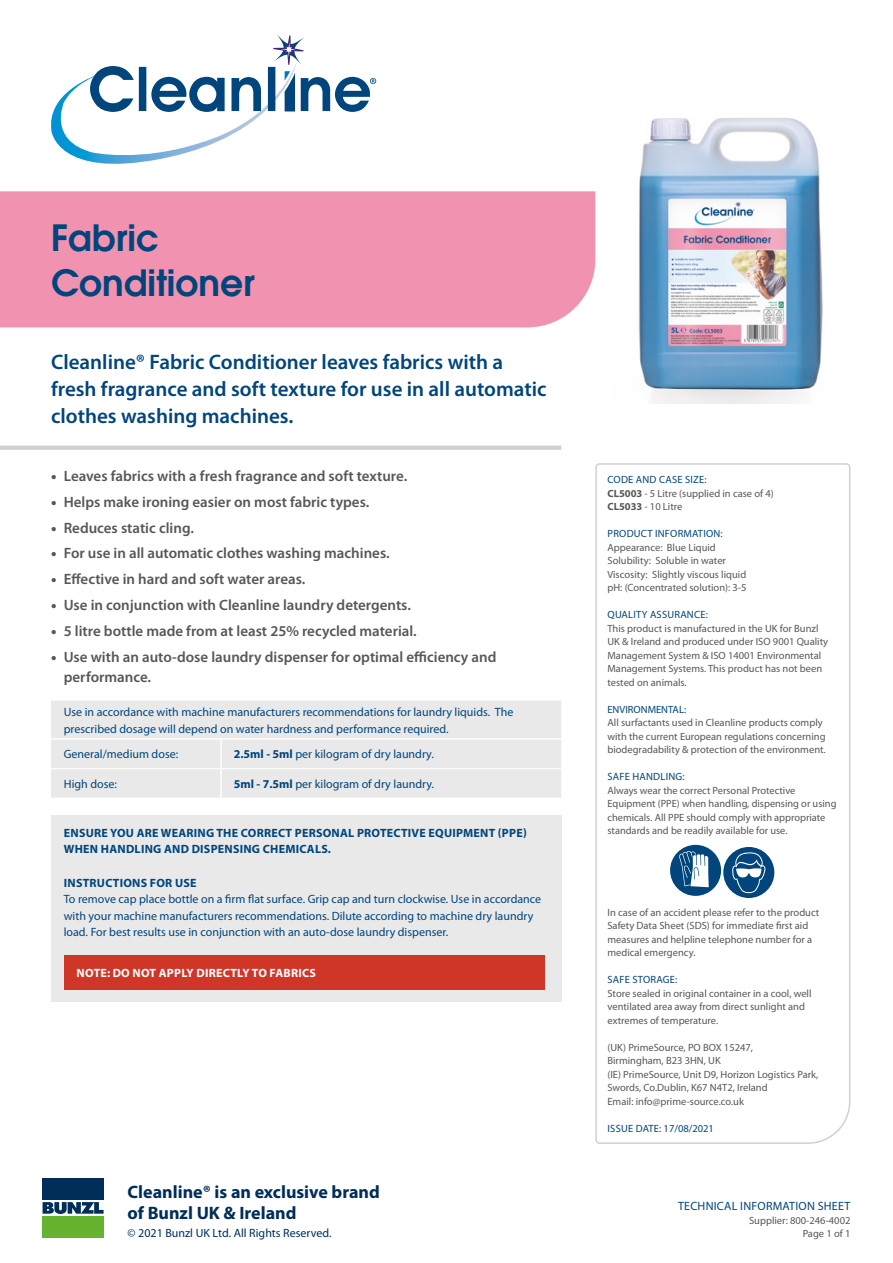
<style>
.page{position:relative;width:893px;height:1263px;background:#fff}
.page>*{position:absolute;margin:0;border:0;box-sizing:border-box;transform-origin:0 0}
.TOP_Product_Name{font:600 36px/45px "Avant Garde";color:#00457c}
.TOP_Product_Summary{font:600 21px/27px "Myriad Pro";color:#00457c}
.t1{font:700 18px/21px "Myriad Pro";color:#002d59}
.t2{font:600 15px/19.5px "Myriad Pro";color:#575756}
.DIRECTIONS_Text{font:12px/16.5px "Myriad Pro";color:#00457c}
.DIRECTIONS_Title_CAP{font:12px/16.5px "Myriad Pro";color:#00457c}
.DIRECTIONS_Title_CAP-2{font:700 12px/16.5px "Myriad Pro";letter-spacing:.02em;color:#00457c}
.t3{font:12px "Myriad Pro";color:#002d59}
.t4{font:700 12px "Myriad Pro";letter-spacing:.02em;color:#fff}
.TOP_Product_Name-2{font:12px "Myriad Pro";letter-spacing:.02em;color:#00457c}
.Technical_Info_Small{font:10.5px/13.5px "Myriad Pro";color:#575756}
.Techncial_Title{font:10.5px "Myriad Pro";letter-spacing:.02em;color:#00457c}
.Technical_Info_Small-2{font:10.5px "Myriad Pro";color:#00457c}
.s1{font-weight:900}
.s2{font-weight:700}
</style>
<div class="page">
<svg style="left:42px;top:1178px;width:62px;height:60px"></svg>
<div style="left:43px;top:1178px;width:61px;height:22px;background:#002d59"></div>
<div style="left:43px;top:1216px;width:61px;height:21px;background:#65b32e"></div>
<svg style="left:43px;top:1202px;width:61px;height:12px"></svg>
<svg style="left:51px;top:35px;width:325px;height:129px"></svg>
<div style="left:0;top:191px;width:595px;height:136px;background:#f192b0"></div>
<hr style="left:0;top:446px;width:561px;height:4px;background:#d0d0d0">
<div style="left:51px;top:701px;width:510px;height:97px;background:#e9e9e9"></div>
<hr style="left:51px;top:738px;width:170px;height:2px;background:#fff">
<hr style="left:221px;top:738px;width:340px;height:2px;background:#fff">
<hr style="left:220px;top:740px;width:2px;height:28px;background:#fff">
<hr style="left:220px;top:769px;width:2px;height:29px;background:#fff">
<hr style="left:51px;top:768px;width:170px;height:1px;background:#fff">
<hr style="left:221px;top:768px;width:340px;height:1px;background:#fff">
<div style="left:51px;top:815px;width:510px;height:187px;background:#e9e9e9"></div>
<div style="left:64px;top:955px;width:480px;height:34px;background:#cf3628"></div>
<svg style="left:595px;top:463px;width:256px;height:681px"></svg>
<img style="left:638px;top:118px;width:185px;height:286px">
<p class="TOP_Product_Name" style="left:51px;top:215px;width:205px">Fabric<br>Conditioner</p>
<p class="TOP_Product_Summary" style="left:51px;top:348px;width:497px">Cleanline® Fabric Conditioner leaves fabrics with a fresh fragrance and soft texture for use in all automatic clothes washing machines.</p>
<p class="t2" style="left:51px;top:466px;width:358px"><span class="s1">•</span> Leaves fabrics with a fresh fragrance and soft texture.</p>
<p class="t2" style="left:51px;top:492px;width:320px"><span class="s1">•</span> Helps make ironing easier on most fabric types.</p>
<p class="t2" style="left:51px;top:518px;width:144px"><span class="s1">•</span> Reduces static cling.</p>
<p class="t2" style="left:51px;top:544px;width:340px"><span class="s1">•</span> For use in all automatic clothes washing machines.</p>
<p class="t2" style="left:51px;top:570px;width:256px"><span class="s1">•</span> Effective in hard and soft water areas.</p>
<p class="t2" style="left:51px;top:596px;width:361px"><span class="s1">•</span> Use in conjunction with Cleanline laundry detergents.</p>
<p class="t2" style="left:51px;top:621px;width:367px"><span class="s1">•</span> 5 litre bottle made from at least 25% recycled material.</p>
<p class="t2" style="left:64px;top:647px;width:434px;text-indent:-13px"><span class="s1">•</span> Use with an auto-dose laundry dispenser for optimal efficiency and performance.</p>
<p class="DIRECTIONS_Text" style="left:64px;top:704px;width:451px">Use in accordance with machine manufacturers recommendations for laundry liquids. The prescribed dosage will depend on water hardness and performance required.</p>
<p class="DIRECTIONS_Text" style="left:64px;top:746px;width:116px">General/medium dose:</p>
<p class="DIRECTIONS_Text" style="left:234px;top:746px;width:202px"><span class="s2">2.5ml - 5ml</span> per kilogram of dry laundry.</p>
<p class="DIRECTIONS_Text" style="left:64px;top:776px;width:55px">High dose:</p>
<p class="DIRECTIONS_Text" style="left:234px;top:776px;width:202px"><span class="s2">5ml - 7.5ml</span> per kilogram of dry laundry.</p>
<p class="DIRECTIONS_Title_CAP-2" style="left:64px;top:824px;width:464px">ENSURE YOU ARE WEARING THE CORRECT PERSONAL PROTECTIVE EQUIPMENT (PPE)<br>WHEN HANDLING AND DISPENSING CHEMICALS.</p>
<p class="DIRECTIONS_Title_CAP-2" style="left:64px;top:874px;width:134px">INSTRUCTIONS FOR USE</p>
<p class="DIRECTIONS_Title_CAP" style="left:64px;top:891px;width:479px">To remove cap place bottle on a firm flat surface. Grip cap and turn clockwise. Use in accordance with your machine manufacturers recommendations. Dilute according to machine dry laundry load. For best results use in conjunction with an auto-dose laundry dispenser.</p>
<p class="t4" style="left:77px;top:966px;width:241px">NOTE: DO NOT APPLY DIRECTLY TO FABRICS</p>
<h3 class="t1" style="left:128px;top:1182px;width:254px">Cleanline® is an exclusive brand of Bunzl UK &amp; Ireland</h3>
<p class="t3" style="left:128px;top:1227px;width:205px">© 2021 Bunzl UK Ltd. All Rights Reserved.</p>
<p class="Techncial_Title" style="left:608px;top:474px;width:101px">CODE AND CASE SIZE:</p>
<p class="Technical_Info_Small" style="left:607px;top:487px;width:168px"><span class="s2">CL5003</span> - 5 Litre (supplied in case of 4)</p>
<p class="Technical_Info_Small" style="left:607px;top:500px;width:76px"><span class="s2">CL5033</span> - 10 Litre</p>
<p class="Techncial_Title" style="left:608px;top:528px;width:117px">PRODUCT INFORMATION:</p>
<p class="Technical_Info_Small" style="left:607px;top:541px;width:110px">Appearance: Blue Liquid</p>
<p class="Technical_Info_Small" style="left:607px;top:554px;width:120px">Solubility: Soluble in water</p>
<p class="Technical_Info_Small" style="left:607px;top:568px;width:140px">Viscosity: Slightly viscous liquid</p>
<p class="Technical_Info_Small" style="left:607px;top:581px;width:141px">pH: (Concentrated solution): 3-5</p>
<p class="Techncial_Title" style="left:608px;top:609px;width:102px">QUALITY ASSURANCE:</p>
<p class="Technical_Info_Small" style="left:607px;top:622px;width:222px">This product is manufactured in the UK for Bunzl UK &amp; Ireland and produced under ISO 9001 Quality Management System &amp; ISO 14001 Environmental Management Systems. This product has not been tested on animals.</p>
<p class="Technical_Info_Small-2" style="left:607px;top:703px;width:80px">ENVIRONMENTAL:</p>
<p class="Technical_Info_Small" style="left:607px;top:716px;width:220px">All surfactants used in Cleanline products comply with the current European regulations concerning biodegradability &amp; protection of the environment.</p>
<p class="Techncial_Title" style="left:608px;top:771px;width:79px">SAFE HANDLING:</p>
<p class="Technical_Info_Small" style="left:607px;top:784px;width:231px">Always wear the correct Personal Protective Equipment (PPE) when handling, dispensing or using chemicals. All PPE should comply with appropriate standards and be readily available for use.</p>
<p class="Technical_Info_Small" style="left:607px;top:906px;width:213px">In case of an accident please refer to the product Safety Data Sheet (SDS) for immediate first aid measures and helpline telephone number for a medical emergency.</p>
<p class="Techncial_Title" style="left:608px;top:974px;width:71px">SAFE STORAGE:</p>
<p class="Technical_Info_Small" style="left:607px;top:987px;width:206px">Store sealed in original container in a cool, well ventilated area away from direct sunlight and extremes of temperature.</p>
<p class="Technical_Info_Small" style="left:607px;top:1041px;width:212px">(UK) PrimeSource, PO BOX 15247,<br>Birmingham, B23 3HN, UK<br>(IE) PrimeSource, Unit D9, Horizon Logistics Park, Swords, Co.Dublin, K67 N4T2, Ireland</p>
<p class="Technical_Info_Small" style="left:607px;top:1095px;width:138px">Email: info@prime-source.co.uk</p>
<p class="Techncial_Title" style="left:608px;top:1122px;width:108px">ISSUE DATE: 17/08/2021</p>
<p class="TOP_Product_Name-2" style="left:678px;top:1200px;width:174px">TECHNICAL INFORMATION SHEET</p>
<p class="Technical_Info_Small" style="left:749px;top:1214px;width:103px">Supplier: 800-246-4002</p>
<p class="Technical_Info_Small" style="left:803px;top:1227px;width:49px">Page 1 of 1</p>
</div>
